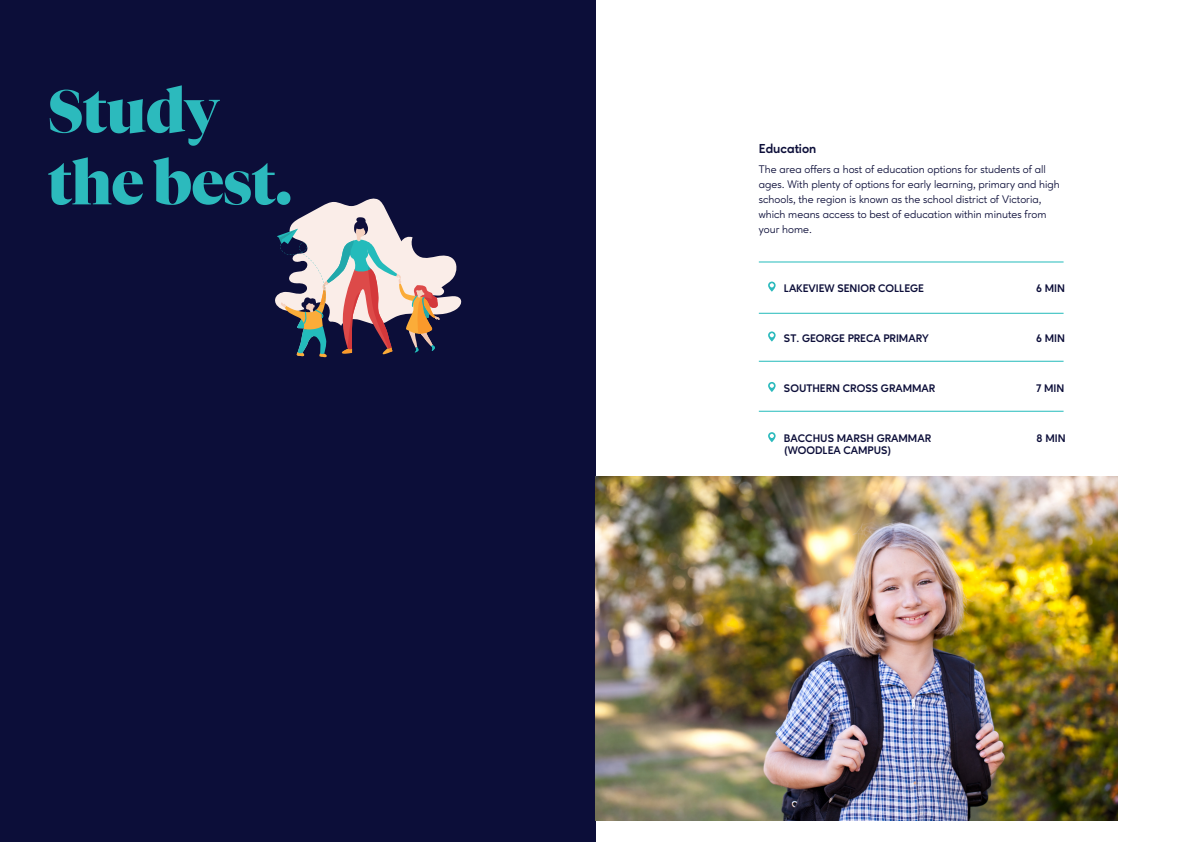
<style>
.page{position:relative;width:1191px;height:842px;background:#fff}
.page>*{position:absolute;margin:0;border:0;box-sizing:border-box;transform-origin:0 0}
.t1{font:900 60px "Tiempos Fine";color:#2cbabd}
.t2{font:700 13px "Ageo";color:#0c0e39}
.t3{font:11px/15px "Ageo";color:#0c0e39}
.t4{font:700 11px "Ageo";color:#0c0e39}
</style>
<div class="page">
<div style="left:0;top:0;width:595px;height:842px;background:#0c0e39"></div>
<hr style="left:759px;top:313px;width:304px;height:1px;background:#23bbbb">
<hr style="left:759px;top:361px;width:304px;height:1px;background:#23bbbb">
<svg style="left:768px;top:282px;width:7px;height:10px"></svg>
<svg style="left:768px;top:331px;width:7px;height:10px"></svg>
<svg style="left:768px;top:382px;width:7px;height:10px"></svg>
<img style="left:595px;top:476px;width:522px;height:345px">
<hr style="left:759px;top:262px;width:304px;height:1px;background:#23bbbb">
<hr style="left:759px;top:411px;width:304px;height:1px;background:#23bbbb">
<svg style="left:275px;top:198px;width:187px;height:159px"></svg>
<svg style="left:768px;top:432px;width:7px;height:10px"></svg>
<p class="t1" style="left:48px;top:75px;width:173px">Study</p>
<p class="t1" style="left:48px;top:147px;width:245px">the best.</p>
<p class="t2" style="left:759px;top:141px;width:59px">Education</p>
<p class="t3" style="left:759px;top:162px;width:302px">The area offers a host of education options for students of all ages. With plenty of options for early learning, primary and high schools, the region is known as the school district of Victoria, which means access to best of education within minutes from your home.</p>
<p class="t4" style="left:784px;top:281px;width:142px">LAKEVIEW SENIOR COLLEGE</p>
<p class="t4" style="left:1036px;top:281px;width:30px">6 MIN</p>
<p class="t4" style="left:784px;top:331px;width:146px">ST. GEORGE PRECA PRIMARY</p>
<p class="t4" style="left:1036px;top:331px;width:30px">6 MIN</p>
<p class="t4" style="left:784px;top:381px;width:153px">SOUTHERN CROSS GRAMMAR</p>
<p class="t4" style="left:1036px;top:381px;width:30px">7 MIN</p>
<p class="t4" style="left:784px;top:431px;width:149px">BACCHUS MARSH GRAMMAR</p>
<p class="t4" style="left:1036px;top:431px;width:31px">8 MIN</p>
<p class="t4" style="left:784px;top:443px;width:108px">(WOODLEA CAMPUS)</p>
</div>
